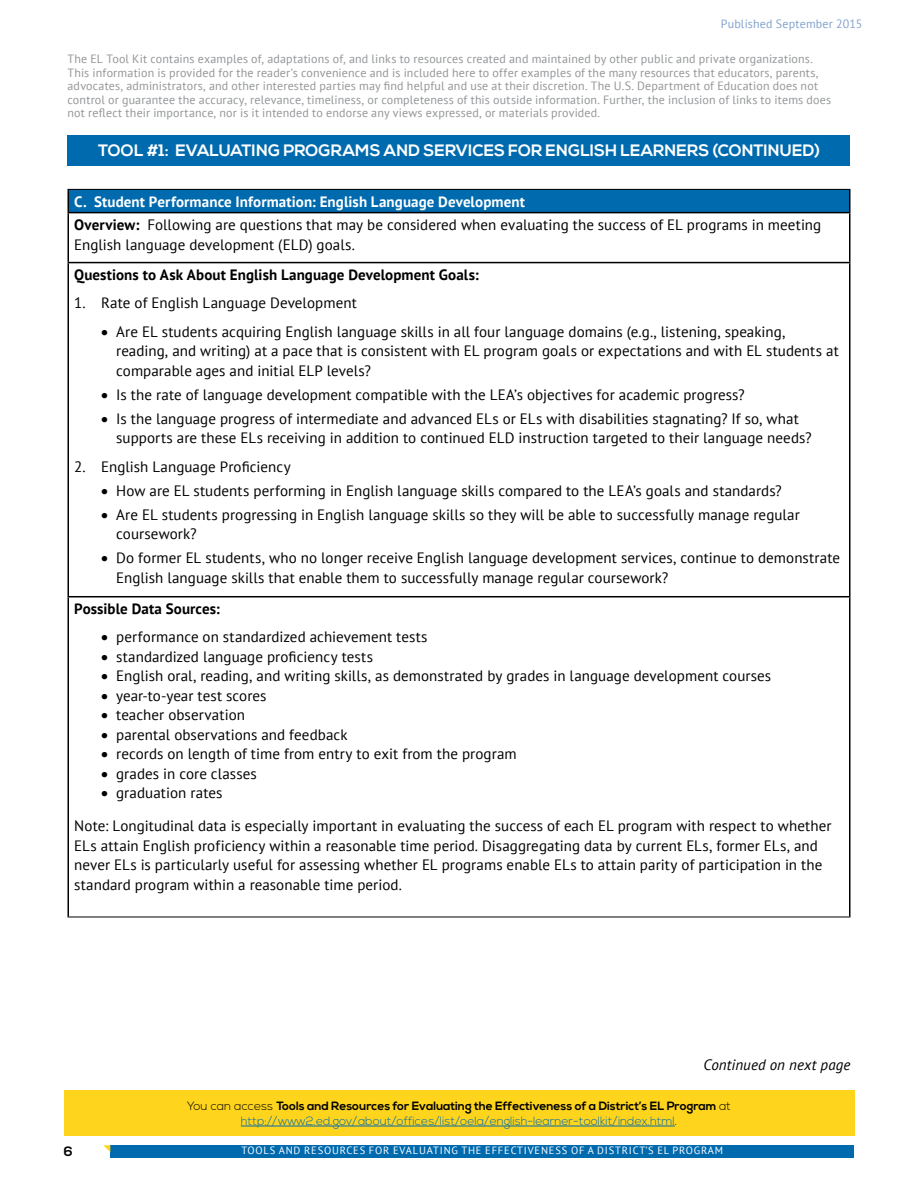
<style>
.page{position:relative;width:918px;height:1188px;background:#fff}
.page>*{position:absolute;margin:0;border:0;box-sizing:border-box;transform-origin:0 0}
.t1{font:700 16.5px "Nexa";letter-spacing:.005em;color:#fff}
.t2{font:15px/19.5px "PT Sans";letter-spacing:.005em;color:#000}
.t3{font:700 15px "PT Sans";letter-spacing:.005em;color:#000}
.t4{font:700 15px "PT Sans";letter-spacing:.005em;color:#fff}
.t5{font:italic 15px "PT Sans";letter-spacing:.005em;color:#000}
.t6{font:700 13.5px "Nexa";color:#000}
.t7{font:12px/13.5px "PT Sans";letter-spacing:.015em;color:#939598}
.t8{font:300 12px/14.4px "Nexa";color:#006aae;text-align:center}
.t9{font:12px "PT Sans";letter-spacing:.015em;color:#82a2cf}
.t10{font:10.5px "PT Sans";letter-spacing:.08em;color:#fff}
.s1{font-weight:700}
.s2{color:#000}
.s3{font-weight:700;color:#000}
</style>
<div class="page">
<div style="left:68px;top:135px;width:782px;height:30px;background:#006aae"></div>
<div style="left:68px;top:189px;width:782px;height:24px;background:#006aae"></div>
<svg style="left:68px;top:190px;width:1px;height:22px"></svg>
<svg style="left:849px;top:190px;width:1px;height:22px"></svg>
<hr style="left:68px;top:212px;width:782px;height:1px;background:#000">
<hr style="left:68px;top:213px;width:1px;height:49px;background:#000">
<hr style="left:849px;top:213px;width:1px;height:49px;background:#000">
<hr style="left:68px;top:262px;width:782px;height:1px;background:#000">
<hr style="left:68px;top:263px;width:1px;height:333px;background:#000">
<hr style="left:849px;top:263px;width:1px;height:333px;background:#000">
<hr style="left:68px;top:596px;width:782px;height:1px;background:#000">
<hr style="left:68px;top:597px;width:1px;height:320px;background:#000">
<hr style="left:849px;top:597px;width:1px;height:320px;background:#000">
<hr style="left:68px;top:189px;width:782px;height:1px;background:#000">
<hr style="left:68px;top:917px;width:782px;height:1px;background:#000">
<div style="left:64px;top:1090px;width:790px;height:46px;background:#fed41d"></div>
<hr style="left:241px;top:1126px;width:434px;height:1px;background:#006aae">
<div style="left:110px;top:1145px;width:744px;height:12px;background:#006aae"></div>
<svg style="left:103px;top:1145px;width:7px;height:7px"></svg>
<p class="t9" style="left:721px;top:16px;width:143px">Published September 2015</p>
<p class="t7" style="left:68px;top:52px;width:765px">The EL Tool Kit contains examples of, adaptations of, and links to resources created and maintained by other public and private organizations.<br>This information is provided for the reader’s convenience and is included here to offer examples of the many resources that educators, parents, advocates, administrators, and other interested parties may find helpful and use at their discretion. The U.S. Department of Education does not control or guarantee the accuracy, relevance, timeliness, or completeness of this outside information. Further, the inclusion of links to items does not reflect their importance, nor is it intended to endorse any views expressed, or materials provided.</p>
<p class="t1" style="left:98px;top:141px;width:723px">TOOL #1: EVALUATING PROGRAMS AND SERVICES FOR ENGLISH LEARNERS (CONTINUED)</p>
<p class="t4" style="left:74px;top:191px;width:452px">C. Student Performance Information: English Language Development</p>
<p class="t2" style="left:74px;top:215px;width:749px"><span class="s1">Overview:</span> Following are questions that may be considered when evaluating the success of EL programs in meeting<br>English language development (ELD) goals.</p>
<p class="t3" style="left:74px;top:265px;width:406px">Questions to Ask About English Language Development Goals:</p>
<p class="t2" style="left:74px;top:293px;width:284px">1. Rate of English Language Development</p>
<p class="t2" style="left:116px;top:321px;width:724px;text-indent:-15px">• Are EL students acquiring English language skills in all four language domains (e.g., listening, speaking, reading, and writing) at a pace that is consistent with EL program goals or expectations and with EL students at comparable ages and initial ELP levels?</p>
<p class="t2" style="left:101px;top:384px;width:645px">• Is the rate of language development compatible with the LEA’s objectives for academic progress?</p>
<p class="t2" style="left:116px;top:408px;width:697px;text-indent:-15px">• Is the language progress of intermediate and advanced ELs or ELs with disabilities stagnating? If so, what supports are these ELs receiving in addition to continued ELD instruction targeted to their language needs?</p>
<p class="t2" style="left:74px;top:456px;width:218px">2. English Language Proficiency</p>
<p class="t2" style="left:101px;top:480px;width:682px">• How are EL students performing in English language skills compared to the LEA’s goals and standards?</p>
<p class="t2" style="left:116px;top:504px;width:685px;text-indent:-15px">• Are EL students progressing in English language skills so they will be able to successfully manage regular coursework?</p>
<p class="t2" style="left:116px;top:548px;width:726px;text-indent:-15px">• Do former EL students, who no longer receive English language development services, continue to demonstrate<br>English language skills that enable them to successfully manage regular coursework?</p>
<p class="t3" style="left:74px;top:599px;width:147px">Possible Data Sources:</p>
<p class="t2" style="left:101px;top:627px;width:328px">• performance on standardized achievement tests</p>
<p class="t2" style="left:101px;top:647px;width:273px">• standardized language proficiency tests</p>
<p class="t2" style="left:101px;top:666px;width:672px">• English oral, reading, and writing skills, as demonstrated by grades in language development courses</p>
<p class="t2" style="left:101px;top:686px;width:167px">• year-to-year test scores</p>
<p class="t2" style="left:101px;top:705px;width:145px">• teacher observation</p>
<p class="t2" style="left:101px;top:725px;width:248px">• parental observations and feedback</p>
<p class="t2" style="left:101px;top:744px;width:417px">• records on length of time from entry to exit from the program</p>
<p class="t2" style="left:101px;top:764px;width:157px">• grades in core classes</p>
<p class="t2" style="left:101px;top:783px;width:123px">• graduation rates</p>
<p class="t2" style="left:74px;top:816px;width:759px">Note: Longitudinal data is especially important in evaluating the success of each EL program with respect to whether ELs attain English proficiency within a reasonable time period. Disaggregating data by current ELs, former ELs, and never ELs is particularly useful for assessing whether EL programs enable ELs to attain parity of participation in the standard program within a reasonable time period.</p>
<p class="t5" style="left:703px;top:1055px;width:149px">Continued on next page</p>
<p class="t8" style="left:187px;top:1100px;width:545px"><span class="s2">You can access</span> <span class="s3">Tools and Resources for Evaluating the Effectiveness of a District’s EL Program</span> <span class="s2">at </span>http://www2.ed.gov/about/offices/list/oela/english-learner-toolkit/index.html<span class="s2">.</span></p>
<p class="t6" style="left:64px;top:1143px;width:10px">6</p>
<p class="t10" style="left:241px;top:1144px;width:483px">TOOLS AND RESOURCES FOR EVALUATING THE EFFECTIVENESS OF A DISTRICT’S EL PROGRAM</p>
</div>
